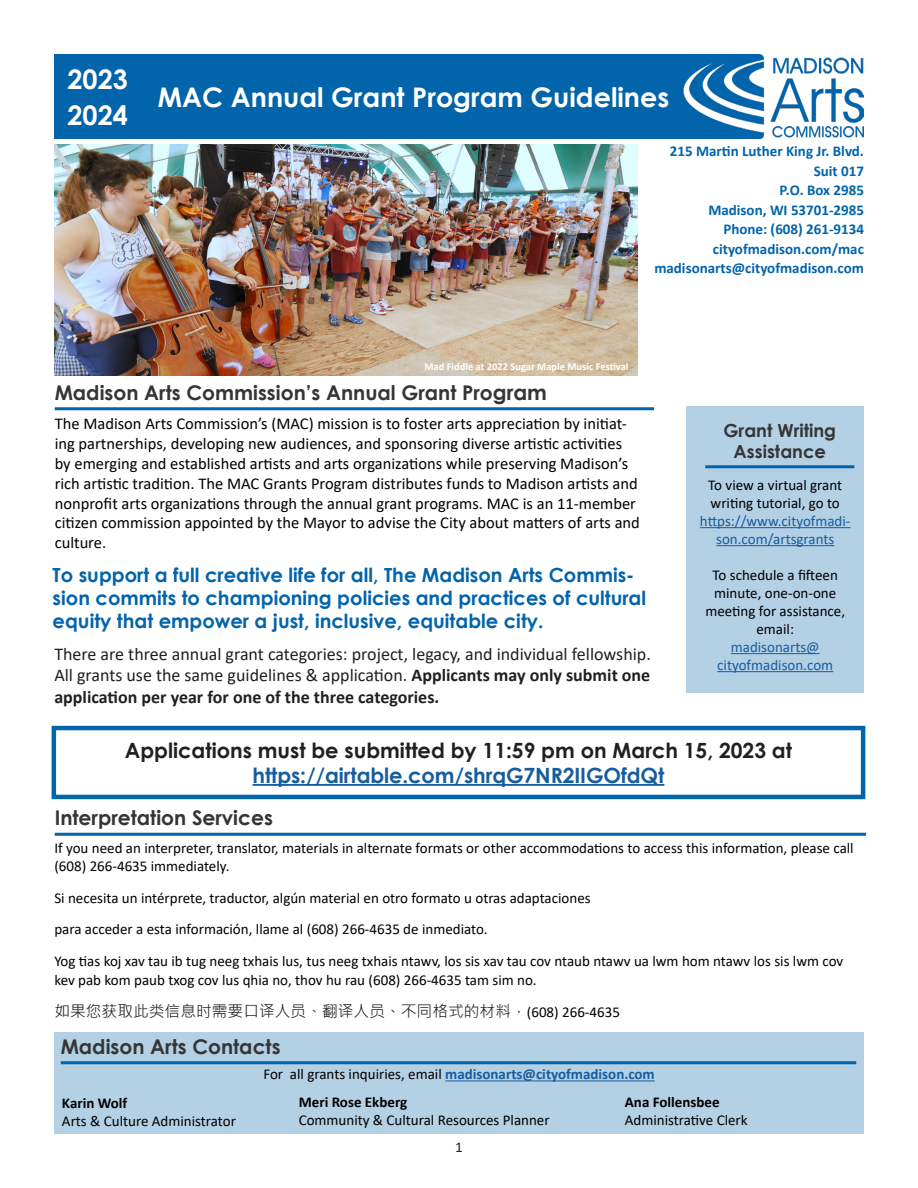
<style>
.page{position:relative;width:918px;height:1188px;background:#fff}
.page>*{position:absolute;margin:0;border:0;box-sizing:border-box;transform-origin:0 0}
.t1{font:700 27px/36px "Century Gothic";color:#fff}
.t2{font:700 21px/25.2px "Century Gothic";color:#231f20;text-align:center}
.t3{font:700 20.25px "Century Gothic";color:#363536}
.t4{font:700 19.5px/23.4px "Century Gothic";color:#0264ab}
.t5{font:18px/21.6px "Calibri";color:#231f20;text-align:justify}
.t6{font:700 18px/21.6px "Century Gothic";color:#363536;text-align:center}
.t7{font:16.5px/19.8px "Calibri";color:#020000}
.t8{font:15.75px "Microsoft Jheng Hei";color:#231f20}
.t9{font:15px/18px "Calibri";color:#020000}
.t10{font:700 15px/19.5px "Calibri";color:#0264ab;text-align:right}
.t11{font:15px/18px "Calibri";color:#175d9e;text-align:center}
.t12{font:700 15px "Calibri";color:#175d9e}
.t13{font:700 15px "Calibri";color:#020000}
.t14{font:15px "Calibri";color:#231f20}
.t15{font:700 10.5px "Calibri";color:#fff}
.s1{font-size:21px}
.s2{color:#020000}
.s3{font-weight:700}
.s4{color:#175d9e}
.s5{font-family:"Calibri";font-size:15px;color:#020000}
.s6{font-weight:400;color:#020000}
</style>
<div class="page">
<img style="left:682px;top:54px;width:182px;height:85px">
<div style="left:54px;top:54px;width:628px;height:85px;background:#0264ab"></div>
<hr style="left:55px;top:407px;width:599px;height:3px;background:#0264ab">
<div style="left:687px;top:406px;width:177px;height:287px;background:#b3d0e5"></div>
<hr style="left:700px;top:527px;width:151px;height:1px;background:#175d9e">
<hr style="left:716px;top:545px;width:118px;height:1px;background:#175d9e">
<hr style="left:731px;top:653px;width:89px;height:1px;background:#175d9e">
<hr style="left:717px;top:671px;width:116px;height:1px;background:#175d9e">
<hr style="left:705px;top:465px;width:149px;height:3px;background:#0264ab">
<hr style="left:55px;top:833px;width:811px;height:3px;background:#0264ab">
<img style="left:54px;top:145px;width:583px;height:230px">
<div style="left:54px;top:1032px;width:810px;height:102px;background:#b3d0e5"></div>
<hr style="left:445px;top:1080px;width:210px;height:1px;background:#175d9e">
<hr style="left:61px;top:1061px;width:795px;height:3px;background:#0264ab">
<hr style="left:253px;top:784px;width:411px;height:2px;background:#175d9e">
<div style="left:52px;top:726px;width:813px;height:73px;border:4px solid #0065ac"></div>
<h1 class="t1" style="left:68px;top:60px;width:62px">2023<br>2024</h1>
<h1 class="t1" style="left:158px;top:78px;width:513px">MAC Annual Grant Program Guidelines</h1>
<p class="t10" style="left:670px;top:141px;width:196px">215 Martin Luther King Jr. Blvd.<br>Suit 017</p>
<p class="t10" style="left:780px;top:180px;width:86px">P.O. Box 2985</p>
<p class="t10" style="left:708px;top:200px;width:157px">Madison, WI 53701-2985</p>
<p class="t10" style="left:723px;top:219px;width:142px">Phone: (608) 261-9134</p>
<p class="t10" style="left:713px;top:239px;width:153px">cityofmadison.com/mac</p>
<p class="t10" style="left:654px;top:258px;width:211px">madisonarts@cityofmadison.com</p>
<p class="t15" style="left:424px;top:359px;width:206px">Mad Fiddle at 2022 Sugar Maple Music Festival</p>
<p class="t3" style="left:55px;top:378px;width:494px">Madison Arts Commission’s Annual Grant Pro<span class="s1">gram</span></p>
<p class="t7" style="left:55px;top:414px;width:587px">The Madison Arts Commission’s (MAC) mission is to foster arts appreciation by initiat&shy;ing partnerships, developing new audiences, and sponsoring diverse artistic activities by emerging and established artists and arts organizations while preserving Madison’s rich artistic tradition. The MAC Grants Program distributes funds to Madison artists and nonprofit arts organizations through the annual grant programs. MAC is an 11-member citizen commission appointed by the Mayor to advise the City about matters of arts and culture.</p>
<p class="t6" style="left:723px;top:418px;width:114px">Grant Writing<br>Assistance</p>
<p class="t9" style="left:708px;top:476px;width:135px">To view a virtual grant</p>
<p class="t11" style="left:700px;top:494px;width:152px"><span class="s2">writing tutorial, go to </span>https://www.cityofmadi&shy;son.com/artsgrants</p>
<p class="t9" style="left:713px;top:566px;width:127px">To schedule a fifteen</p>
<p class="t9" style="left:714px;top:584px;width:124px">minute, one-on-one</p>
<p class="t9" style="left:705px;top:602px;width:141px;text-align:center">meeting for assistance, email:</p>
<p class="t11" style="left:717px;top:638px;width:117px">madisonarts@ cityofmadison.com</p>
<p class="t4" style="left:53px;top:562px;width:595px">To support a full creative life for all, The Madison Arts Commis&shy;sion commits to championing policies and practices of cultural equity that empower a just, inclusive, equitable city.</p>
<p class="t5" style="left:54px;top:642px;width:598px">There are three annual grant categories: project, legacy, and individual fellowship.<br>All grants use the same guidelines &amp; application. <span class="s3">Applicants may only submit one application per year for one of the three categories.</span></p>
<p class="t2" style="left:125px;top:737px;width:669px">Applications must be submitted by 11:59 pm on March 15, 2023 at <span class="s4">https://airtable.com/shrqG7NR2IIGOfdQt</span></p>
<p class="t3" style="left:55px;top:803px;width:220px">Interpretation Services</p>
<p class="t9" style="left:54px;top:839px;width:801px">If you need an interpreter, translator, materials in alternate formats or other accommodations to access this information, please call (608) 266-4635 immediately.</p>
<p class="t9" style="left:54px;top:888px;width:538px">Si necesita un intérprete, traductor, algún material en otro formato u otras adaptaciones</p>
<p class="t9" style="left:54px;top:920px;width:435px">para acceder a esta información, llame al (608) 266-4635 de inmediato.</p>
<p class="t9" style="left:54px;top:951px;width:791px;line-height:18.9px">Yog tias koj xav tau ib tug neeg txhais lus, tus neeg txhais ntawv, los sis xav tau cov ntaub ntawv ua lwm hom ntawv los sis lwm cov kev pab kom paub txog cov lus qhia no, thov hu rau (608) 266-4635 tam sim no.</p>
<p class="t8" style="left:54px;top:1001px;width:567px">如果您获取此类信息时需要口译人员、翻译人员、不同格式的材料，<span class="s5">(608) 266-4635</span></p>
<p class="t3" style="left:61px;top:1031px;width:221px">Madison Arts Contacts</p>
<p class="t13" style="left:62px;top:1092px;width:67px">Karin Wolf</p>
<p class="t9" style="left:62px;top:1111px;width:175px">Arts &amp; Culture Administrator</p>
<p class="t12" style="left:263px;top:1064px;width:393px"><span class="s6">For all grants inquiries, email</span> madisonarts@cityofmadison.com</p>
<p class="t13" style="left:299px;top:1091px;width:110px">Meri Rose Ekberg</p>
<p class="t9" style="left:299px;top:1111px;width:252px">Community &amp; Cultural Resources Planner</p>
<p class="t14" style="left:455px;top:1137px;width:9px">1</p>
<p class="t13" style="left:625px;top:1091px;width:96px">Ana Follensbee</p>
<p class="t9" style="left:625px;top:1111px;width:124px">Administrative Clerk</p>
</div>
